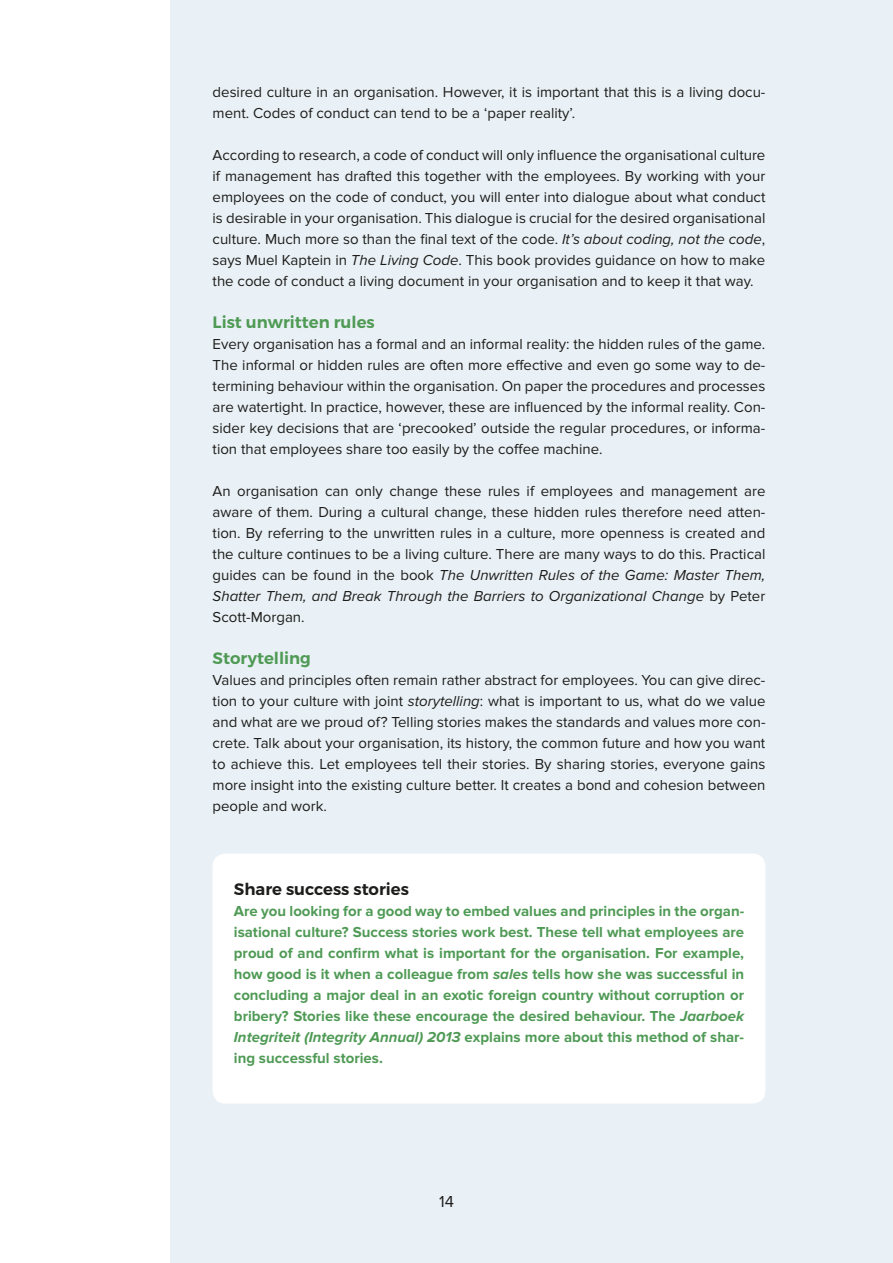
<style>
.page{position:relative;width:893px;height:1263px;background:#fff}
.page>*{position:absolute;margin:0;border:0;box-sizing:border-box;transform-origin:0 0}
.t1{font:600 16.5px "Montserrat";color:#4f9a55}
.t2{font:600 16.5px "Montserrat";color:#1d1d1b}
.t3{font:16.5px "Proxima Nova";color:#1d1d1b}
.t4{font:15px/21px "Proxima Nova";color:#1d1d1b;text-align:justify}
.t5{font:700 15px/21px "Proxima Nova";color:#4f9a55;text-align:justify}
.s1{font-style:italic}
</style>
<div class="page">
<div style="left:170px;top:0;width:723px;height:1263px;background:#eaf1f6"></div>
<div style="left:213px;top:854px;width:552px;height:249px;background:#fff;border-radius:13px"></div>
<p class="t4" style="left:213px;top:82px;width:554px">desired culture in an organisation. However, it is important that this is a living docu&shy;ment. Codes of conduct can tend to be a ‘paper reality’.</p>
<p class="t4" style="left:213px;top:145px;width:554px">According to research, a code of conduct will only influence the organisational culture if management has drafted this together with the employees. By working with your employees on the code of conduct, you will enter into dialogue about what conduct is desirable in your organisation. This dialogue is crucial for the desired organisational culture. Much more so than the final text of the code. <span class="s1">It’s about coding, not the code</span>, says Muel Kaptein in <span class="s1">The Living Code</span>. This book provides guidance on how to make the code of conduct a living document in your organisation and to keep it that way.</p>
<p class="t1" style="left:213px;top:312px;width:164px">List unwritten rules</p>
<p class="t4" style="left:213px;top:334px;width:554px">Every organisation has a formal and an informal reality: the hidden rules of the game.<br>The informal or hidden rules are often more effective and even go some way to de&shy;termining behaviour within the organisation. On paper the procedures and processes are watertight. In practice, however, these are influenced by the informal reality. Con&shy;sider key decisions that are ‘precooked’ outside the regular procedures, or informa&shy;tion that employees share too easily by the coffee machine.</p>
<p class="t4" style="left:213px;top:481px;width:554px">An organisation can only change these rules if employees and management are aware of them. During a cultural change, these hidden rules therefore need atten&shy;tion. By referring to the unwritten rules in a culture, more openness is created and the culture continues to be a living culture. There are many ways to do this. Practical guides can be found in the book <span class="s1">The Unwritten Rules of the Game: Master Them, Shatter Them, and Break Through the Barriers to Organizational Change</span> by Peter Scott-Morgan.</p>
<p class="t1" style="left:213px;top:648px;width:100px">Storytelling</p>
<p class="t4" style="left:213px;top:670px;width:554px">Values and principles often remain rather abstract for employees. You can give direc&shy;tion to your culture with joint <span class="s1">storytelling</span>: what is important to us, what do we value and what are we proud of? Telling stories makes the standards and values more con&shy;crete. Talk about your organisation, its history, the common future and how you want to achieve this. Let employees tell their stories. By sharing stories, everyone gains more insight into the existing culture better. It creates a bond and cohesion between people and work.</p>
<p class="t2" style="left:234px;top:879px;width:177px">Share success stories</p>
<p class="t5" style="left:234px;top:901px;width:512px">Are you looking for a good way to embed values and principles in the organ&shy;isational culture? Success stories work best. These tell what employees are proud of and confirm what is important for the organisation. For example, how good is it when a colleague from <span class="s1">sales</span> tells how she was successful in concluding a major deal in an exotic foreign country without corruption or bribery? Stories like these encourage the desired behaviour. The <span class="s1">Jaarboek Integriteit (Integrity Annual) 2013</span> explains more about this method of shar&shy;ing successful stories.</p>
<p class="t3" style="left:439px;top:1192px;width:16px">14</p>
</div>
